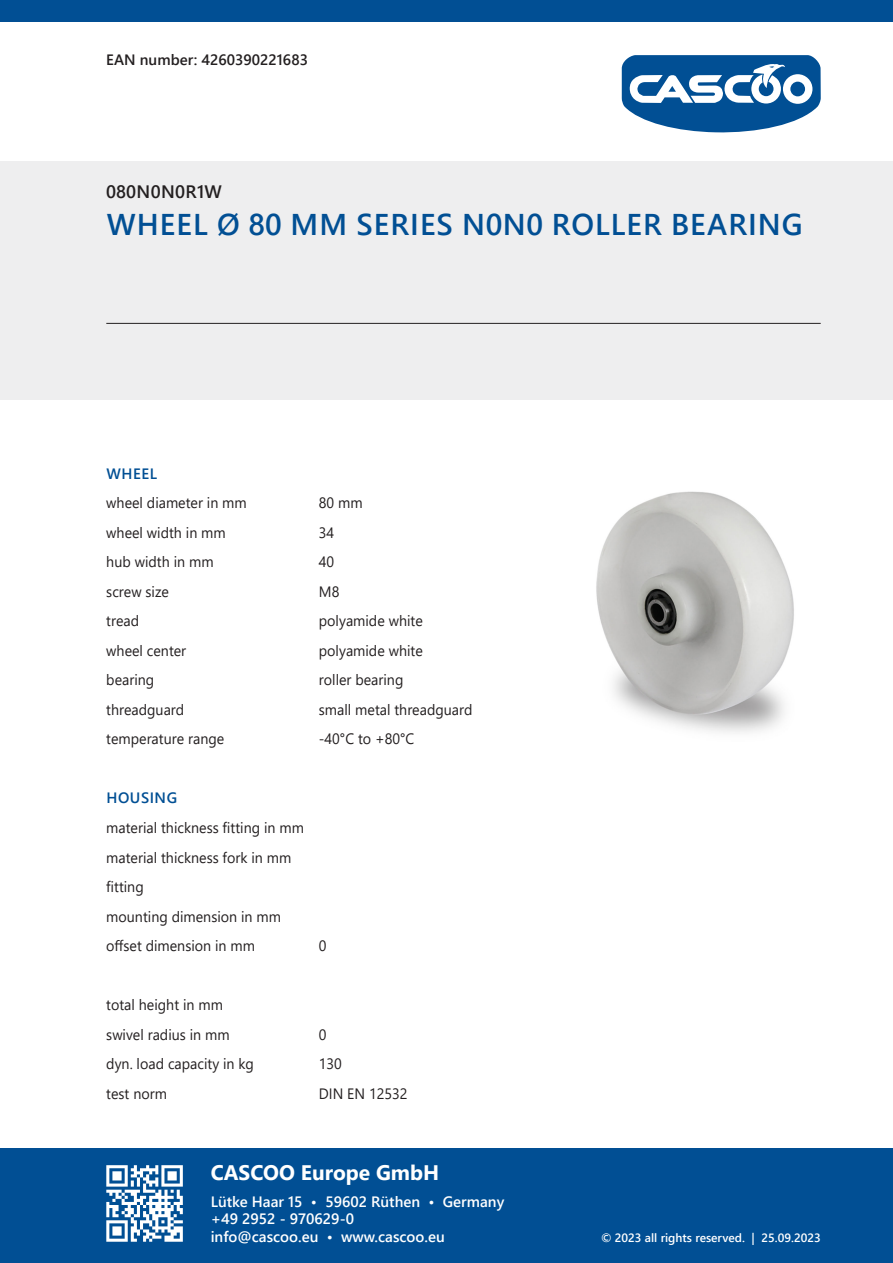
<style>
.page{position:relative;width:893px;height:1263px;background:#fff}
.page>*{position:absolute;margin:0;border:0;box-sizing:border-box;transform-origin:0 0}
.t1{font:600 30px "Segoe UI";letter-spacing:.035em;color:#014f94}
.t2{font:700 21px "Segoe UI";color:#fff}
.t3{font:600 18px "Segoe UI";letter-spacing:.02em;color:#231f20}
.t4{font:15px "Segoe UI";color:#231f20;scale:.95 1}
.t5{font:600 15px/17.5px "Segoe UI";color:#fff}
.t6{font:600 15px "Segoe UI";color:#231f20}
.t7{font:600 15px "Segoe UI";letter-spacing:.035em;color:#014f94}
.t8{font:600 12px "Segoe UI";color:#fff}
</style>
<div class="page">
<img style="left:596px;top:491px;width:198px;height:242px">
<svg style="left:622px;top:55px;width:199px;height:78px"></svg>
<div style="left:0;top:162px;width:893px;height:238px;background:#eeeeef"></div>
<div style="left:0;top:1148px;width:893px;height:115px;background:#014f94"></div>
<div style="left:0;top:0;width:893px;height:21px;background:#014f94"></div>
<svg style="left:106px;top:1165px;width:77px;height:77px"></svg>
<hr style="left:106px;top:323px;width:715px;height:1px;background:#231f20">
<p class="t6" style="left:106px;top:45px;width:203px">EAN number: 4260390221683</p>
<p class="t3" style="left:106px;top:175px;width:117px">080N0N0R1W</p>
<p class="t1" style="left:107px;top:196px;width:697px">WHEEL Ø 80 MM SERIES N0N0 ROLLER BEARING</p>
<p class="t7" style="left:107px;top:459px;width:52px">WHEEL</p>
<p class="t4" style="left:106px;top:489px;width:149px">wheel diameter in mm</p>
<p class="t4" style="left:319px;top:489px;width:48px">80 mm</p>
<p class="t4" style="left:106px;top:518px;width:127px">wheel width in mm</p>
<p class="t4" style="left:319px;top:518px;width:18px">34</p>
<p class="t4" style="left:106px;top:548px;width:114px">hub width in mm</p>
<p class="t4" style="left:319px;top:548px;width:18px">40</p>
<p class="t4" style="left:106px;top:577px;width:67px">screw size</p>
<p class="t4" style="left:319px;top:577px;width:23px">M8</p>
<p class="t4" style="left:106px;top:607px;width:36px">tread</p>
<p class="t4" style="left:319px;top:607px;width:111px">polyamide white</p>
<p class="t4" style="left:106px;top:636px;width:86px">wheel center</p>
<p class="t4" style="left:319px;top:636px;width:111px">polyamide white</p>
<p class="t4" style="left:106px;top:666px;width:52px">bearing</p>
<p class="t4" style="left:319px;top:666px;width:90px">roller bearing</p>
<p class="t4" style="left:106px;top:695px;width:84px">threadguard</p>
<p class="t4" style="left:319px;top:695px;width:163px">small metal threadguard</p>
<p class="t4" style="left:106px;top:725px;width:126px">temperature range</p>
<p class="t4" style="left:319px;top:725px;width:102px">-40°C to +80°C</p>
<p class="t7" style="left:107px;top:784px;width:72px">HOUSING</p>
<p class="t4" style="left:106px;top:813px;width:210px">material thickness fitting in mm</p>
<p class="t4" style="left:106px;top:843px;width:196px">material thickness fork in mm</p>
<p class="t4" style="left:106px;top:872px;width:41px">fitting</p>
<p class="t4" style="left:106px;top:902px;width:185px">mounting dimension in mm</p>
<p class="t4" style="left:106px;top:931px;width:158px">offset dimension in mm</p>
<p class="t4" style="left:319px;top:931px;width:10px">0</p>
<p class="t4" style="left:106px;top:990px;width:124px">total height in mm</p>
<p class="t4" style="left:106px;top:1020px;width:131px">swivel radius in mm</p>
<p class="t4" style="left:319px;top:1020px;width:10px">0</p>
<p class="t4" style="left:106px;top:1049px;width:157px">dyn. load capacity in kg</p>
<p class="t4" style="left:319px;top:1049px;width:26px">130</p>
<p class="t4" style="left:106px;top:1079px;width:65px">test norm</p>
<p class="t4" style="left:319px;top:1079px;width:95px">DIN EN 12532</p>
<p class="t2" style="left:211px;top:1153px;width:230px">CASCOO Europe GmbH</p>
<p class="t5" style="left:211px;top:1191px;width:295px">Lütke Haar 15 • 59602 Rüthen • Germany +49 2952 - 970629-0<br>info@cascoo.eu • www.cascoo.eu</p>
<p class="t8" style="left:601px;top:1226px;width:221px">© 2023 all rights reserved. | 25.09.2023</p>
</div>
